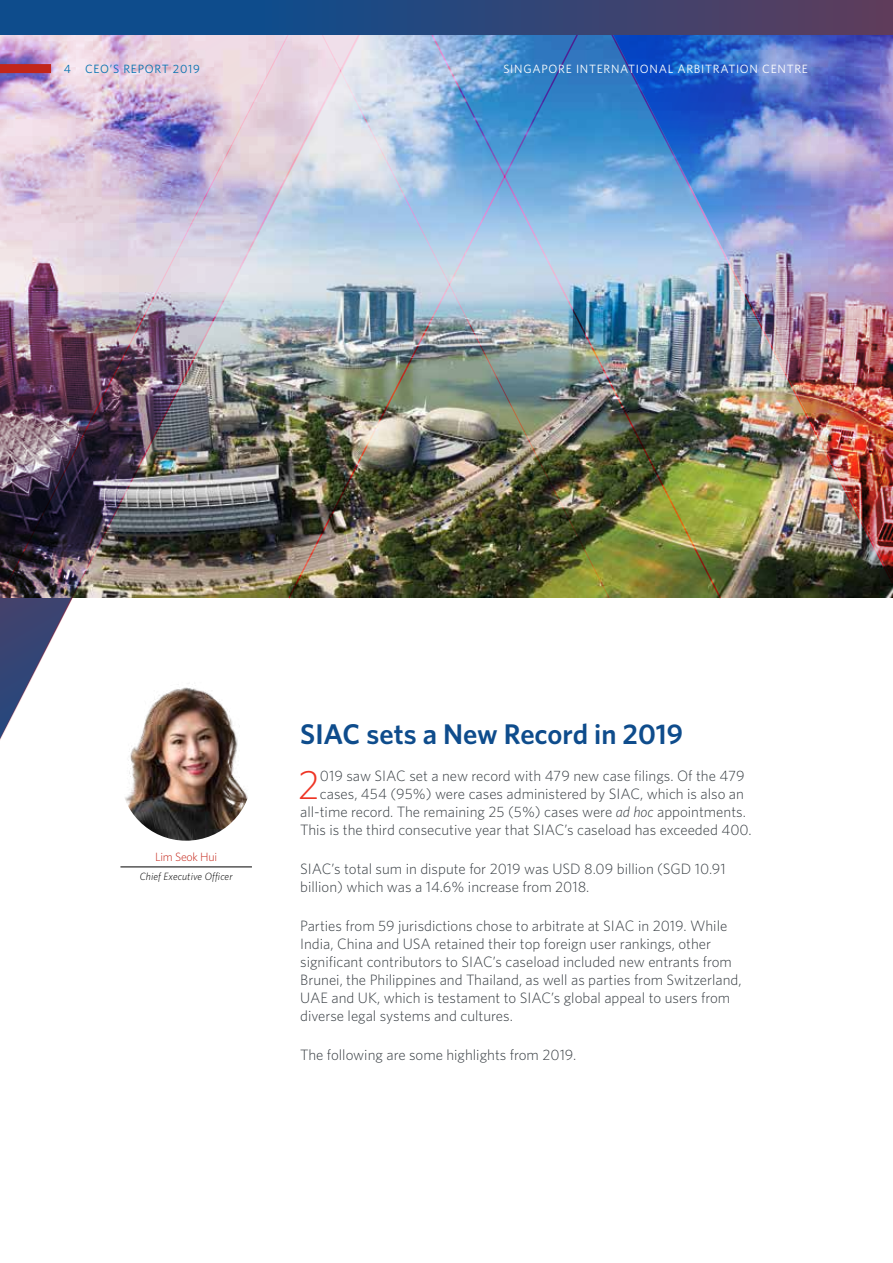
<style>
.page{position:relative;width:893px;height:1263px;background:#fff}
.page>*{position:absolute;margin:0;border:0;box-sizing:border-box;transform-origin:0 0}
.t1{font:300 40.95px "Whitney";color:#ee3525}
.t2{font:600 28.5px "Whitney";color:#0e4c8c}
.t3{font:300 15px/18px "Whitney";color:#373d42}
.t4{font:12px "Whitney";letter-spacing:.06em;color:#fff}
.t5{font:12px "Whitney";letter-spacing:.06em;color:#0071af}
.t6{font:300 12px "Whitney";letter-spacing:-.02em;color:#c5281c}
.t7{font:italic 300 10.5px "Whitney";letter-spacing:.01em;color:#000}
.s1{font-style:italic}
</style>
<div class="page">
<img style="left:385px;top:34px;width:225px;height:564px">
<hr style="left:120px;top:867px;width:132px;height:1px;background:#000">
<img style="left:125px;top:764px;width:123px;height:77px">
<img style="left:0;top:34px;width:385px;height:730px">
<img style="left:589px;top:34px;width:304px;height:549px">
<div style="left:0;top:0;width:893px;height:34px;background:linear-gradient(to right,#004f96,#593d5e)"></div>
<div style="left:0;top:64px;width:51px;height:9px;background:#c2261a"></div>
<p class="t5" style="left:64px;top:61px;width:138px">4 CEO’S REPORT 2019</p>
<p class="t4" style="left:503px;top:61px;width:306px">SINGAPORE INTERNATIONAL ARBITRATION CENTRE</p>
<p class="t6" style="left:155px;top:850px;width:64px">Lim Seok Hui</p>
<p class="t7" style="left:140px;top:870px;width:94px">Chief Executive Officer</p>
<h2 class="t2" style="left:300px;top:716px;width:384px">SIAC sets a New Record in 2019</h2>
<h1 class="t1" style="left:298px;top:761px;width:23px">2</h1>
<p class="t3" style="left:320px;top:766px;width:426px">019 saw SIAC set a new record with 479 new case filings. Of the 479</p>
<p class="t3" style="left:320px;top:784px;width:426px">cases, 454 (95%) were cases administered by SIAC, which is also an</p>
<p class="t3" style="left:300px;top:802px;width:447px">all-time record. The remaining 25 (5%) cases were <span class="s1">ad hoc</span> appointments.</p>
<p class="t3" style="left:300px;top:820px;width:453px">This is the third consecutive year that SIAC’s caseload has exceeded 400.</p>
<p class="t3" style="left:300px;top:859px;width:427px">SIAC’s total sum in dispute for 2019 was USD 8.09 billion (SGD 10.91 billion) which was a 14.6% increase from 2018.</p>
<p class="t3" style="left:300px;top:917px;width:443px">Parties from 59 jurisdictions chose to arbitrate at SIAC in 2019. While India, China and USA retained their top foreign user rankings, other significant contributors to SIAC’s caseload included new entrants from Brunei, the Philippines and Thailand, as well as parties from Switzerland, UAE and UK, which is testament to SIAC’s global appeal to users from diverse legal systems and cultures.</p>
<p class="t3" style="left:300px;top:1046px;width:278px">The following are some highlights from 2019.</p>
</div>
